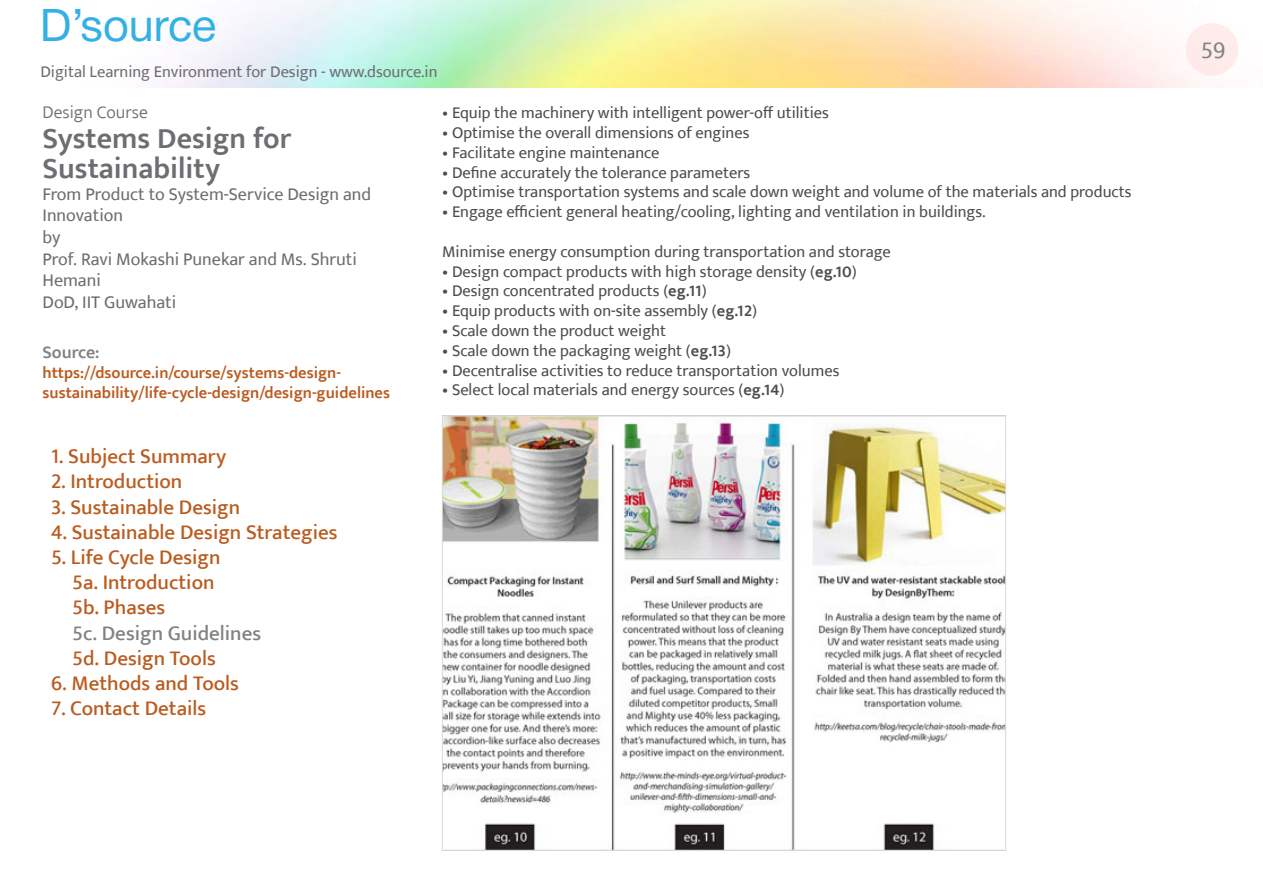
<style>
.page{position:relative;width:1263px;height:893px;background:#fff}
.page>*{position:absolute;margin:0;border:0;box-sizing:border-box;transform-origin:0 0}
.t1{font:45px "Helvetica Neue";color:#33b0e5}
.t2{font:600 30px/30px "Ek Mukta";color:#6d6e71}
.t3{font:24px "Ek Mukta";color:#808285}
.t4{font:500 21px/25.2px "Ek Mukta";color:#ba5c20}
.t5{font:500 21px "Ek Mukta";color:#808285}
.t6{font:18px/21.6px "Ek Mukta";color:#6d6e71}
.t7{font:300 18px "Ek Mukta";color:#6d6e71}
.t8{font:600 18px "Ek Mukta";color:#808285}
.t9{font:16.5px "Ek Mukta";color:#4d4d4f}
.t10{font:600 16.5px/19.8px "Ek Mukta";color:#bb5c20}
.t11{font:16.5px "Ek Mukta";color:#6d6e71}
.s1{font-weight:600}
</style>
<div class="page">
<div style="left:1186px;top:23px;width:52px;height:52px;background:#feeaea;border-radius:50%"></div>
<img style="left:444px;top:418px;width:560px;height:430px">
<h1 class="t1" style="left:40px;top:-7px;width:178px">D’source</h1>
<p class="t11" style="left:40px;top:62px;width:399px">Digital Learning Environment for Design - www.dsource.in</p>
<p class="t7" style="left:43px;top:101px;width:107px">Design Course</p>
<h2 class="t2" style="left:43px;top:123px;width:250px">Systems Design for<br>Sustainability</h2>
<p class="t6" style="left:43px;top:183px;width:330px">From Product to System-Service Design and<br>Innovation<br>by<br>Prof. Ravi Mokashi Punekar and Ms. Shruti<br>Hemani<br>DoD, IIT Guwahati</p>
<p class="t8" style="left:43px;top:342px;width:59px">Source:</p>
<p class="t10" style="left:43px;top:363px;width:349px">https://dsource.in/course/systems-design&shy;sustainability/life-cycle-design/design-guidelines</p>
<p class="t4" style="left:51px;top:443px;width:177px">1. Subject Summary</p>
<p class="t4" style="left:51px;top:469px;width:133px">2. Introduction</p>
<p class="t4" style="left:51px;top:494px;width:191px">3. Sustainable Design</p>
<p class="t4" style="left:51px;top:519px;width:288px">4. Sustainable Design Strategies</p>
<p class="t4" style="left:72px;top:544px;width:150px;text-indent:-21px">5. Life Cycle Design<br>5a. Introduction<br>5b. Phases</p>
<p class="t5" style="left:72px;top:620px;width:191px">5c. Design Guidelines</p>
<p class="t4" style="left:72px;top:645px;width:145px">5d. Design Tools</p>
<p class="t4" style="left:51px;top:670px;width:189px">6. Methods and Tools</p>
<p class="t4" style="left:51px;top:695px;width:157px">7. Contact Details</p>
<p class="t9" style="left:442px;top:103px;width:388px">• Equip the machinery with intelligent power-off utilities</p>
<p class="t9" style="left:442px;top:123px;width:309px">• Optimise the overall dimensions of engines</p>
<p class="t9" style="left:442px;top:142px;width:219px">• Facilitate engine maintenance</p>
<p class="t9" style="left:442px;top:162px;width:309px">• Define accurately the tolerance parameters</p>
<p class="t9" style="left:442px;top:182px;width:691px">• Optimise transportation systems and scale down weight and volume of the materials and products</p>
<p class="t9" style="left:442px;top:202px;width:545px">• Engage efficient general heating/cooling, lighting and ventilation in buildings.</p>
<p class="t9" style="left:442px;top:241px;width:450px">Minimise energy consumption during transportation and storage</p>
<p class="t9" style="left:442px;top:261px;width:416px">• Design compact products with high storage density (<span class="s1">eg.10</span>)</p>
<p class="t9" style="left:442px;top:281px;width:266px">• Design concentrated products (<span class="s1">eg.11</span>)</p>
<p class="t9" style="left:442px;top:301px;width:316px">• Equip products with on-site assembly (<span class="s1">eg.12</span>)</p>
<p class="t9" style="left:442px;top:321px;width:225px">• Scale down the product weight</p>
<p class="t9" style="left:442px;top:340px;width:290px">• Scale down the packaging weight (<span class="s1">eg.13</span>)</p>
<p class="t9" style="left:442px;top:360px;width:399px">• Decentralise activities to reduce transportation volumes</p>
<p class="t9" style="left:442px;top:380px;width:344px">• Select local materials and energy sources (<span class="s1">eg.14</span>)</p>
<h3 class="t3" style="left:1201px;top:35px;width:26px">59</h3>
</div>
